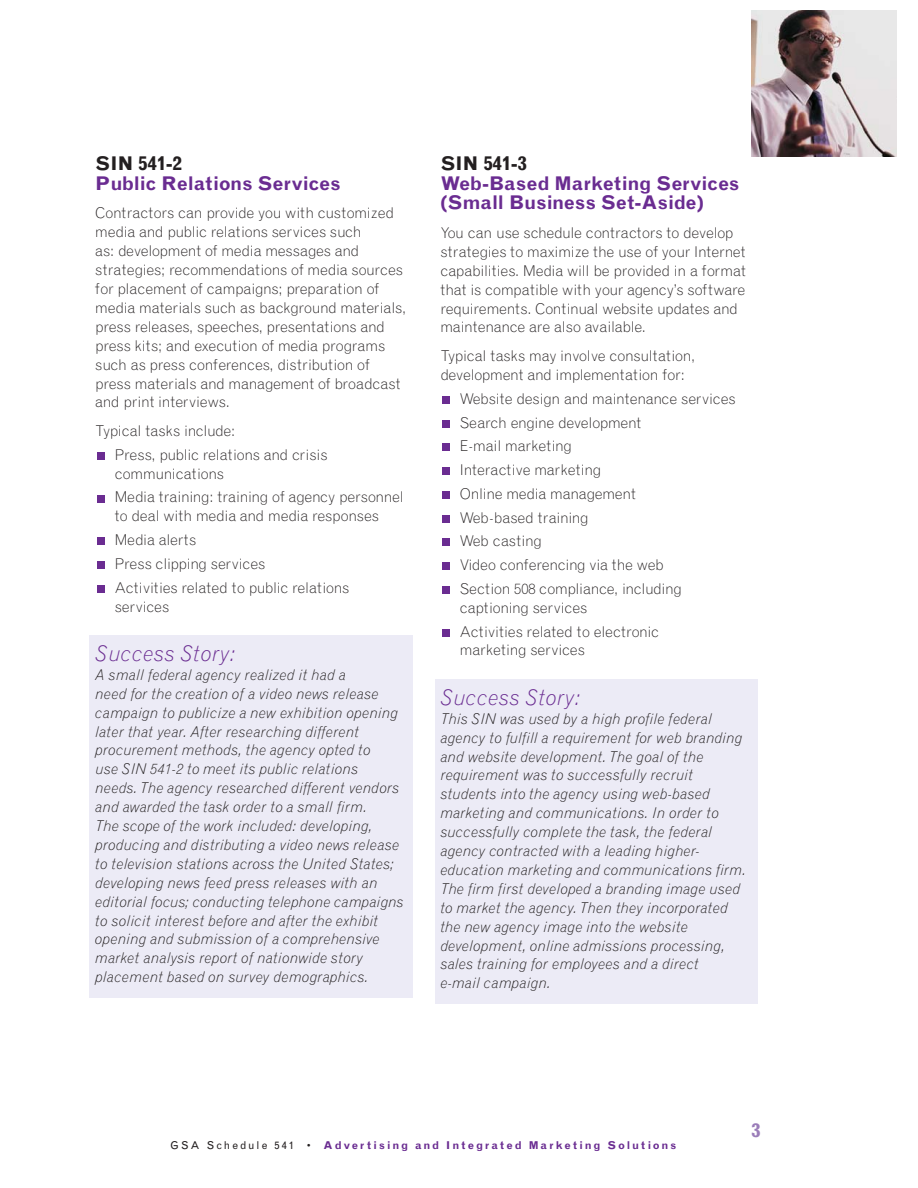
<style>
.page{position:relative;width:918px;height:1188px;background:#fff}
.page>*{position:absolute;margin:0;border:0;box-sizing:border-box;transform-origin:0 0}
.t1{font:italic 300 21.6px "Grotesque";letter-spacing:.01em;color:#6a2c91}
.t2{font:700 18.9px/19.5px "Grotesque";color:#6a2c91}
.t3{font:700 18.9px "Grotesque";color:#231f20}
.t4{font:700 18.9px "Grotesque";color:#9b7db9}
.t5{font:italic 300 14.85px/18.9px "Grotesque";letter-spacing:-.005em;color:#231f20}
.t6{font:300 14.85px/18.9px "Grotesque";letter-spacing:-.015em;color:#231f20}
.t7{font:700 10.8px "Grotesque";letter-spacing:.19em;color:#6a2c91}
.s1{font-weight:400;color:#231f20}
.s2{font-weight:300;color:#231f20}
</style>
<div class="page">
<div style="left:435px;top:679px;width:322px;height:324px;background:#ecebf6"></div>
<div style="left:89px;top:635px;width:323px;height:363px;background:#ecebf6"></div>
<div style="left:442px;top:629px;width:7px;height:8px;background:#6a2c91"></div>
<div style="left:442px;top:586px;width:7px;height:8px;background:#6a2c91"></div>
<div style="left:442px;top:562px;width:7px;height:8px;background:#6a2c91"></div>
<div style="left:442px;top:539px;width:7px;height:7px;background:#6a2c91"></div>
<div style="left:442px;top:515px;width:7px;height:8px;background:#6a2c91"></div>
<div style="left:442px;top:491px;width:7px;height:8px;background:#6a2c91"></div>
<div style="left:442px;top:467px;width:7px;height:8px;background:#6a2c91"></div>
<div style="left:442px;top:444px;width:7px;height:7px;background:#6a2c91"></div>
<div style="left:442px;top:420px;width:7px;height:8px;background:#6a2c91"></div>
<div style="left:442px;top:396px;width:7px;height:8px;background:#6a2c91"></div>
<div style="left:97px;top:585px;width:7px;height:8px;background:#6a2c91"></div>
<div style="left:97px;top:561px;width:7px;height:8px;background:#6a2c91"></div>
<div style="left:97px;top:537px;width:7px;height:8px;background:#6a2c91"></div>
<div style="left:97px;top:495px;width:7px;height:7px;background:#6a2c91"></div>
<div style="left:97px;top:452px;width:7px;height:8px;background:#6a2c91"></div>
<img style="left:751px;top:11px;width:145px;height:146px">
<p class="t3" style="left:95px;top:157px;width:88px">SIN 541-2</p>
<p class="t2" style="left:95px;top:175px;width:247px">Public Relations Services</p>
<p class="t6" style="left:95px;top:205px;width:312px">Contractors can provide you with customized media and public relations services such<br>as: development of media messages and strategies; recommendations of media sources for placement of campaigns; preparation of media materials such as background materials, press releases, speeches, presentations and press kits; and execution of media programs such as press conferences, distribution of press materials and management of broadcast and print interviews.</p>
<p class="t6" style="left:115px;top:420px;width:214px;line-height:23.7px;text-indent:-19px">Typical tasks include:<br>Press, public relations and crisis</p>
<p class="t6" style="left:115px;top:463px;width:291px;line-height:23.7px">communications<br>Media training: training of agency personnel</p>
<p class="t6" style="left:115px;top:506px;width:266px;line-height:23.7px">to deal with media and media responses<br>Media alerts<br>Press clipping services<br>Activities related to public relations</p>
<p class="t6" style="left:115px;top:598px;width:56px">services</p>
<h1 class="t1" style="left:95px;top:645px;width:142px">Success Story:</h1>
<p class="t5" style="left:95px;top:666px;width:310px">A small federal agency realized it had a<br>need for the creation of a video news release campaign to publicize a new exhibition opening later that year. After researching different procurement methods, the agency opted to<br>use SIN 541-2 to meet its public relations needs. The agency researched different vendors and awarded the task order to a small firm.<br>The scope of the work included: developing, producing and distributing a video news release to television stations across the United States; developing news feed press releases with an editorial focus; conducting telephone campaigns to solicit interest before and after the exhibit opening and submission of a comprehensive market analysis report of nationwide story placement based on survey demographics.</p>
<p class="t3" style="left:440px;top:157px;width:88px">SIN 541-3</p>
<p class="t2" style="left:440px;top:175px;width:300px">Web-Based Marketing Services (Small Business Set-Aside)</p>
<p class="t6" style="left:440px;top:225px;width:307px">You can use schedule contractors to develop strategies to maximize the use of your Internet capabilities. Media will be provided in a format that is compatible with your agency’s software requirements. Continual website updates and maintenance are also available.</p>
<p class="t6" style="left:440px;top:348px;width:256px">Typical tasks may involve consultation, development and implementation for:</p>
<p class="t6" style="left:460px;top:388px;width:277px;line-height:23.7px">Website design and maintenance services<br>Search engine development<br>E-mail marketing<br>Interactive marketing<br>Online media management<br>Web-based training<br>Web casting<br>Video conferencing via the web<br>Section 508 compliance, including</p>
<p class="t6" style="left:460px;top:597px;width:201px;line-height:23.7px">captioning services<br>Activities related to electronic</p>
<p class="t6" style="left:460px;top:642px;width:127px">marketing services</p>
<h1 class="t1" style="left:440px;top:689px;width:142px">Success Story:</h1>
<p class="t5" style="left:440px;top:710px;width:307px">This SIN was used by a high profile federal agency to fulfill a requirement for web branding and website development. The goal of the requirement was to successfully recruit students into the agency using web-based marketing and communications. In order to successfully complete the task, the federal agency contracted with a leading higher&shy;education marketing and communications firm.<br>The firm first developed a branding image used to market the agency. Then they incorporated the new agency image into the website development, online admissions processing, sales training for employees and a direct<br>e-mail campaign.</p>
<p class="t4" style="left:751px;top:1124px;width:11px">3</p>
<p class="t7" style="left:170px;top:1141px;width:508px"><span class="s1">GSA Schedule 541</span> <span class="s2">•</span> Advertising and Integrated Marketing Solutions</p>
</div>
